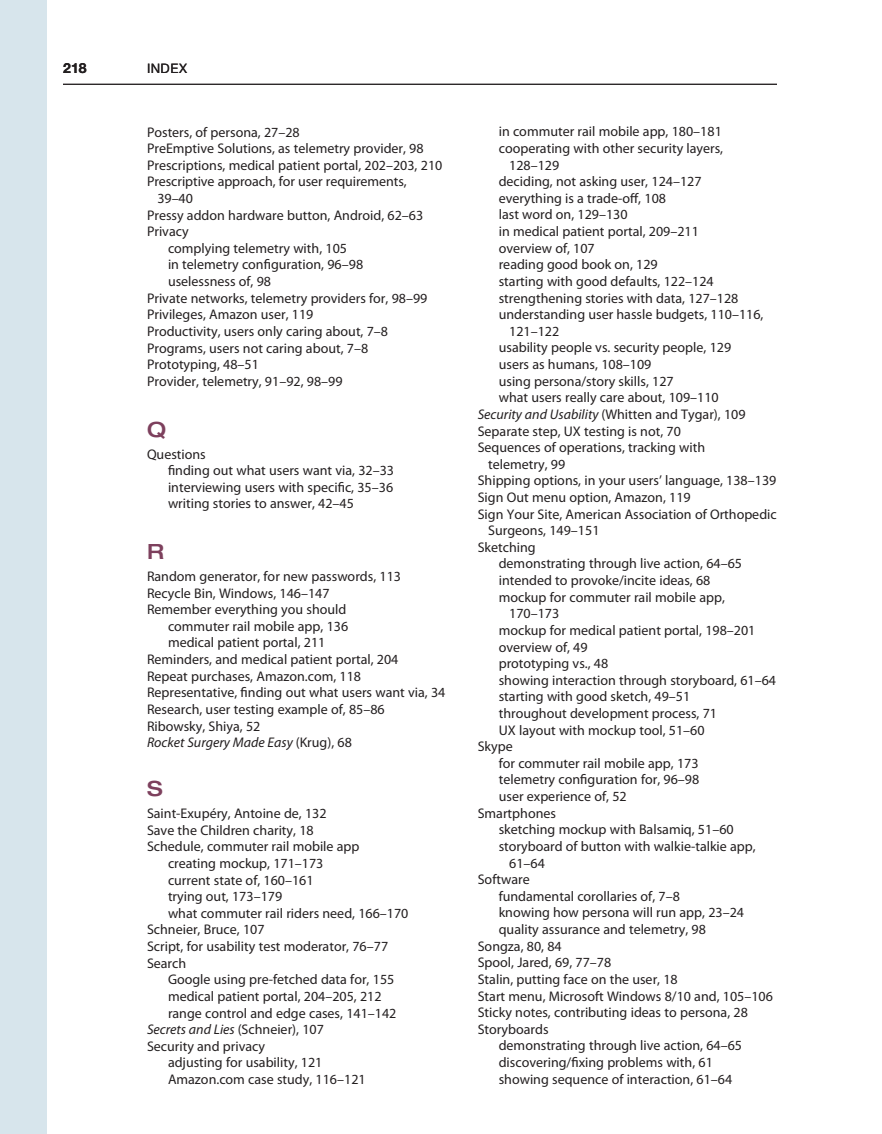
<style>
.page{position:relative;width:882px;height:1134px;background:#fff}
.page>*{position:absolute;margin:0;border:0;box-sizing:border-box;transform-origin:0 0}
.t1{font:500 expanded 21px "Helvetica Neue LT Std";color:#7d405d}
.t2{font:14px/16.6px "Myriad Pro";color:#231f20}
.t3{font:italic 14px "Myriad Pro";color:#231f20}
.t4{font:700 14px "Helvetica Neue LT Std";color:#231f20}
.t5{font:13.12px "Helvetica Neue LT Std";letter-spacing:.035em;color:#231f20}
.s1{font-style:normal}
.s2{font-style:italic}
</style>
<div class="page">
<hr style="left:63px;top:84px;width:714px;height:1px;background:#231f20">
<div style="left:0;top:0;width:47px;height:1134px;background:#d7e5ec"></div>
<p class="t4" style="left:63px;top:59px;width:25px">218</p>
<p class="t5" style="left:147px;top:61px;width:42px">INDEX</p>
<p class="t2" style="left:147px;top:123px;width:154px">Posters, of persona, 27–28</p>
<p class="t2" style="left:147px;top:140px;width:278px">PreEmptive Solutions, as telemetry provider, 98</p>
<p class="t2" style="left:147px;top:157px;width:297px">Prescriptions, medical patient portal, 202–203, 210</p>
<p class="t2" style="left:147px;top:173px;width:261px">Prescriptive approach, for user requirements,</p>
<p class="t2" style="left:158px;top:190px;width:37px">39–40</p>
<p class="t2" style="left:147px;top:206px;width:278px">Pressy addon hardware button, Android, 62–63</p>
<p class="t2" style="left:147px;top:223px;width:43px">Privacy</p>
<p class="t2" style="left:168px;top:240px;width:181px">complying telemetry with, 105</p>
<p class="t2" style="left:168px;top:256px;width:197px">in telemetry configuration, 96–98</p>
<p class="t2" style="left:168px;top:273px;width:105px">uselessness of, 98</p>
<p class="t2" style="left:147px;top:289px;width:282px">Private networks, telemetry providers for, 98–99</p>
<p class="t2" style="left:147px;top:306px;width:168px">Privileges, Amazon user, 119</p>
<p class="t2" style="left:147px;top:323px;width:243px">Productivity, users only caring about, 7–8</p>
<p class="t2" style="left:147px;top:339px;width:223px">Programs, users not caring about, 7–8</p>
<p class="t2" style="left:147px;top:356px;width:113px">Prototyping, 48–51</p>
<p class="t2" style="left:147px;top:373px;width:197px">Provider, telemetry, 91–92, 98–99</p>
<h1 class="t1" style="left:147px;top:416px;width:21px">Q</h1>
<p class="t2" style="left:168px;top:445px;width:228px;text-indent:-21px">Questions<br>finding out what users want via, 32–33 interviewing users with specific, 35–36 writing stories to answer, 42–45</p>
<h1 class="t1" style="left:147px;top:539px;width:19px">R</h1>
<p class="t2" style="left:147px;top:568px;width:256px">Random generator, for new passwords, 113</p>
<p class="t2" style="left:147px;top:584px;width:184px">Recycle Bin, Windows, 146–147</p>
<p class="t2" style="left:147px;top:601px;width:201px">Remember everything you should</p>
<p class="t2" style="left:168px;top:618px;width:182px">commuter rail mobile app, 136</p>
<p class="t2" style="left:168px;top:634px;width:159px">medical patient portal, 211</p>
<p class="t2" style="left:147px;top:651px;width:253px">Reminders, and medical patient portal, 204</p>
<p class="t2" style="left:147px;top:667px;width:216px">Repeat purchases, Amazon.com, 118</p>
<p class="t2" style="left:147px;top:684px;width:300px">Representative, finding out what users want via, 34</p>
<p class="t2" style="left:147px;top:701px;width:239px">Research, user testing example of, 85–86</p>
<p class="t2" style="left:147px;top:717px;width:115px">Ribowsky, Shiya, 52</p>
<p class="t3" style="left:147px;top:735px;width:206px">Rocket Surgery Made Easy <span class="s1">(Krug), 68</span></p>
<h1 class="t1" style="left:147px;top:776px;width:17px">S</h1>
<p class="t2" style="left:147px;top:805px;width:181px">Saint-Exupéry, Antoine de, 132</p>
<p class="t2" style="left:147px;top:822px;width:168px">Save the Children charity, 18</p>
<p class="t2" style="left:147px;top:838px;width:214px">Schedule, commuter rail mobile app</p>
<p class="t2" style="left:168px;top:855px;width:157px">creating mockup, 171–173</p>
<p class="t2" style="left:168px;top:871px;width:147px">current state of, 160–161</p>
<p class="t2" style="left:168px;top:888px;width:116px">trying out, 173–179</p>
<p class="t2" style="left:168px;top:905px;width:242px">what commuter rail riders need, 166–170</p>
<p class="t2" style="left:147px;top:921px;width:119px">Schneier, Bruce, 107</p>
<p class="t2" style="left:147px;top:938px;width:243px">Script, for usability test moderator, 76–77</p>
<p class="t2" style="left:147px;top:954px;width:41px">Search</p>
<p class="t2" style="left:168px;top:971px;width:228px">Google using pre-fetched data for, 155</p>
<p class="t2" style="left:168px;top:988px;width:215px">medical patient portal, 204–205, 212</p>
<p class="t2" style="left:168px;top:1004px;width:230px">range control and edge cases, 141–142</p>
<p class="t3" style="left:147px;top:1022px;width:178px">Secrets and Lies <span class="s1">(Schneier), 107</span></p>
<p class="t2" style="left:147px;top:1038px;width:120px">Security and privacy</p>
<p class="t2" style="left:168px;top:1054px;width:156px">adjusting for usability, 121</p>
<p class="t2" style="left:168px;top:1071px;width:199px">Amazon.com case study, 116–121</p>
<p class="t2" style="left:499px;top:123px;width:225px">in commuter rail mobile app, 180–181</p>
<p class="t2" style="left:499px;top:140px;width:226px">cooperating with other security layers,</p>
<p class="t2" style="left:509px;top:156px;width:52px">128–129</p>
<p class="t2" style="left:499px;top:173px;width:204px">deciding, not asking user, 124–127</p>
<p class="t2" style="left:499px;top:190px;width:169px">everything is a trade-off, 108</p>
<p class="t2" style="left:499px;top:206px;width:130px">last word on, 129–130</p>
<p class="t2" style="left:499px;top:223px;width:202px">in medical patient portal, 209–211</p>
<p class="t2" style="left:499px;top:239px;width:98px">overview of, 107</p>
<p class="t2" style="left:499px;top:256px;width:161px">reading good book on, 129</p>
<p class="t2" style="left:499px;top:273px;width:217px">starting with good defaults, 122–124</p>
<p class="t2" style="left:499px;top:289px;width:241px">strengthening stories with data, 127–128</p>
<p class="t2" style="left:499px;top:306px;width:266px">understanding user hassle budgets, 110–116,</p>
<p class="t2" style="left:509px;top:323px;width:52px">121–122</p>
<p class="t2" style="left:499px;top:339px;width:234px">usability people vs. security people, 129</p>
<p class="t2" style="left:499px;top:356px;width:154px">users as humans, 108–109</p>
<p class="t2" style="left:499px;top:372px;width:177px">using persona/story skills, 127</p>
<p class="t2" style="left:499px;top:389px;width:222px">what users really care about, 109–110</p>
<p class="t2" style="left:478px;top:406px;width:269px"><span class="s2">Security and Usability</span> (Whitten and Tygar), 109</p>
<p class="t2" style="left:478px;top:422px;width:205px">Separate step, UX testing is not, 70</p>
<p class="t2" style="left:478px;top:439px;width:229px">Sequences of operations, tracking with</p>
<p class="t2" style="left:488px;top:456px;width:78px">telemetry, 99</p>
<p class="t2" style="left:478px;top:472px;width:300px">Shipping options, in your users’ language, 138–139</p>
<p class="t2" style="left:478px;top:489px;width:215px">Sign Out menu option, Amazon, 119</p>
<p class="t2" style="left:478px;top:505px;width:301px">Sign Your Site, American Association of Orthopedic</p>
<p class="t2" style="left:488px;top:522px;width:113px">Surgeons, 149–151</p>
<p class="t2" style="left:478px;top:539px;width:60px">Sketching</p>
<p class="t2" style="left:499px;top:555px;width:245px">demonstrating through live action, 64–65</p>
<p class="t2" style="left:499px;top:572px;width:213px">intended to provoke/incite ideas, 68</p>
<p class="t2" style="left:499px;top:588px;width:228px">mockup for commuter rail mobile app,</p>
<p class="t2" style="left:509px;top:605px;width:52px">170–173</p>
<p class="t2" style="left:499px;top:622px;width:258px">mockup for medical patient portal, 198–201</p>
<p class="t2" style="left:499px;top:638px;width:90px">overview of, 49</p>
<p class="t2" style="left:499px;top:655px;width:111px">prototyping vs., 48</p>
<p class="t2" style="left:499px;top:672px;width:279px">showing interaction through storyboard, 61–64</p>
<p class="t2" style="left:499px;top:688px;width:193px">starting with good sketch, 49–51</p>
<p class="t2" style="left:499px;top:705px;width:220px">throughout development process, 71</p>
<p class="t2" style="left:499px;top:721px;width:207px">UX layout with mockup tool, 51–60</p>
<p class="t2" style="left:478px;top:738px;width:37px">Skype</p>
<p class="t2" style="left:499px;top:755px;width:201px">for commuter rail mobile app, 173</p>
<p class="t2" style="left:499px;top:771px;width:202px">telemetry configuration for, 96–98</p>
<p class="t2" style="left:499px;top:788px;width:130px">user experience of, 52</p>
<p class="t2" style="left:478px;top:804px;width:80px">Smartphones</p>
<p class="t2" style="left:499px;top:821px;width:236px">sketching mockup with Balsamiq, 51–60</p>
<p class="t2" style="left:499px;top:838px;width:259px">storyboard of button with walkie-talkie app,</p>
<p class="t2" style="left:509px;top:854px;width:37px">61–64</p>
<p class="t2" style="left:478px;top:871px;width:53px">Software</p>
<p class="t2" style="left:499px;top:888px;width:183px">fundamental corollaries of, 7–8</p>
<p class="t2" style="left:499px;top:904px;width:247px">knowing how persona will run app, 23–24</p>
<p class="t2" style="left:499px;top:921px;width:209px">quality assurance and telemetry, 98</p>
<p class="t2" style="left:478px;top:937px;width:85px">Songza, 80, 84</p>
<p class="t2" style="left:478px;top:954px;width:135px">Spool, Jared, 69, 77–78</p>
<p class="t2" style="left:478px;top:971px;width:202px">Stalin, putting face on the user, 18</p>
<p class="t2" style="left:478px;top:987px;width:297px">Start menu, Microsoft Windows 8/10 and, 105–106</p>
<p class="t2" style="left:478px;top:1004px;width:272px">Sticky notes, contributing ideas to persona, 28</p>
<p class="t2" style="left:478px;top:1021px;width:72px">Storyboards</p>
<p class="t2" style="left:499px;top:1037px;width:245px">demonstrating through live action, 64–65</p>
<p class="t2" style="left:499px;top:1054px;width:216px">discovering/fixing problems with, 61</p>
<p class="t2" style="left:499px;top:1070px;width:235px">showing sequence of interaction, 61–64</p>
</div>
